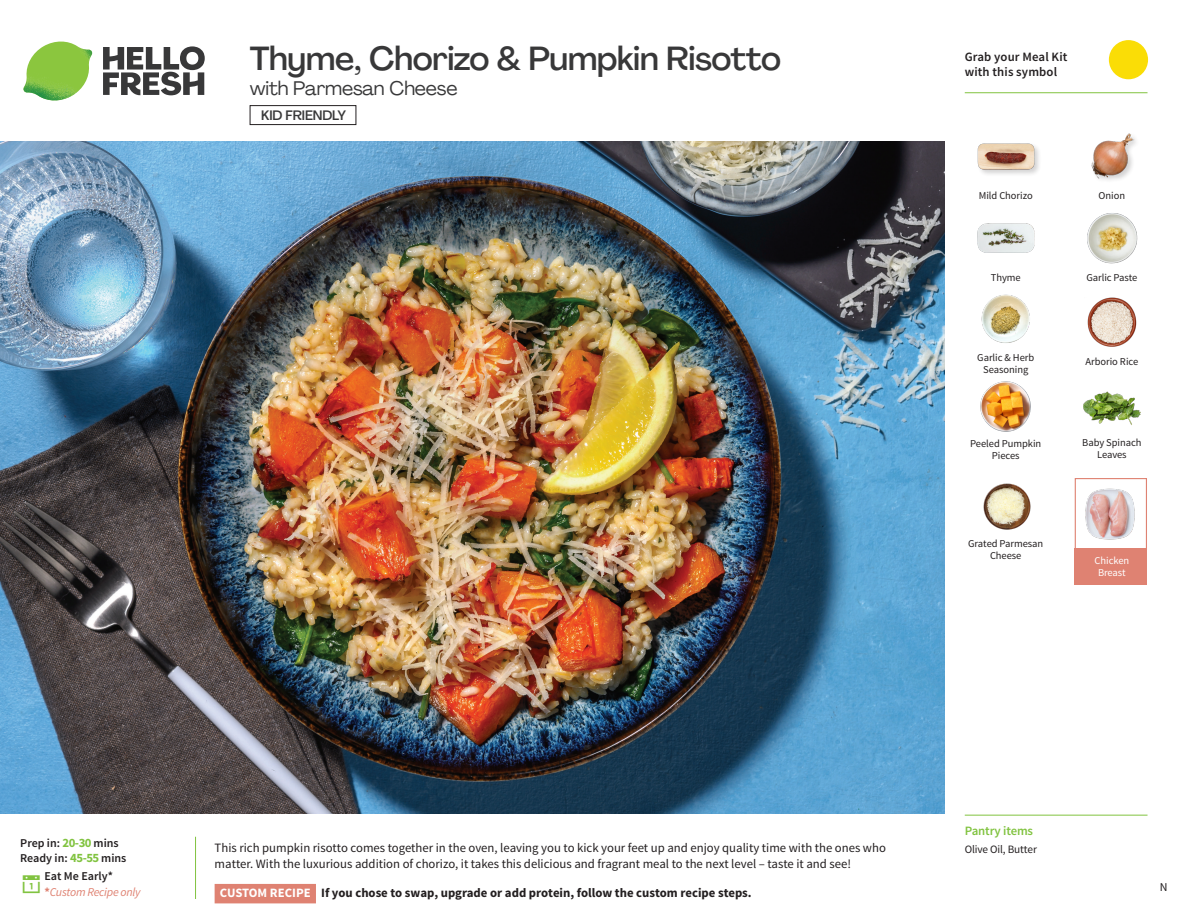
<style>
.page{position:relative;width:1188px;height:918px;background:#fff}
.page>*{position:absolute;margin:0;border:0;box-sizing:border-box;transform-origin:0 0}
._15_Titel_UK{font:500 33px "Agrandir";letter-spacing:-.015em;color:#383839}
._15_Titel_UK-2{font:19.5px "Agrandir";letter-spacing:-.01em;color:#383839}
.t1{font:500 13.5px "Agrandir";letter-spacing:-.01em;color:#383839}
.Step_6_Text_AU{font:12.75px/16.5px "Source Sans Pro";color:#231f20}
.Step_6_Text_AU-2{font:700 12.75px "Source Sans Pro";color:#231f20}
.t2{font:600 12.75px/15px "Source Sans Pro";letter-spacing:.01em;color:#231f20}
._04_Headers_Front{font:600 12.75px "Source Sans Pro";letter-spacing:-.01em;color:#81c340}
._04_Intro{font:600 12px "Source Sans Pro";color:#231f20}
._04_Intro-2{font:italic 12px "Source Sans Pro";letter-spacing:-.02em;color:#df8272}
.t3{font:12px "Source Sans Pro";color:#231f20}
._05_Pantry{font:11.25px "Source Sans Pro";letter-spacing:-.01em;color:#231f20}
._18_FRONT_ingredient{font:10.5px/12px "Source Sans Pro";letter-spacing:-.005em;color:#231f20;text-align:center}
._18_FRONT_ingredient-2{font:10.5px/12px "Source Sans Pro";letter-spacing:-.005em;color:#fff;text-align:center}
.s1{font-weight:700;font-size:12.75px;color:#81c340}
.s2{font-weight:700;font-style:normal}
.s3{color:#fff}
</style>
<div class="page">
<svg style="left:103px;top:46px;width:102px;height:49px"></svg>
<img style="left:23px;top:42px;width:69px;height:59px">
<svg style="left:195px;top:836px;width:121px;height:67px"></svg>
<img style="left:0;top:142px;width:945px;height:672px">
<img style="left:981px;top:294px;width:49px;height:49px">
<img style="left:980px;top:381px;width:51px;height:51px">
<img style="left:1087px;top:297px;width:50px;height:50px">
<img style="left:1083px;top:391px;width:58px;height:34px">
<img style="left:1087px;top:213px;width:51px;height:51px">
<img style="left:977px;top:223px;width:57px;height:30px">
<div style="left:976px;top:142px;width:66px;height:35px;background:#231f20;opacity:.2"></div>
<img style="left:977px;top:142px;width:57px;height:35px">
<img style="left:1091px;top:133px;width:45px;height:47px">
<img style="left:983px;top:483px;width:48px;height:47px">
<div style="left:1075px;top:478px;width:72px;height:72px;border:1px solid #df8272"></div>
<div style="left:1075px;top:548px;width:72px;height:37px;background:#df8272"></div>
<img style="left:1085px;top:488px;width:50px;height:52px">
<hr style="left:965px;top:815px;width:183px;height:1px;background:#81c340">
<svg style="left:1091px;top:40px;width:58px;height:54px"></svg>
<hr style="left:965px;top:92px;width:183px;height:1px;background:#81c340">
<div style="left:250px;top:105px;width:106px;height:20px;border:1px solid #231f20"></div>
<p class="_15_Titel_UK" style="left:250px;top:38px;width:533px">Thyme, Chorizo &amp; Pumpkin Risotto</p>
<p class="_15_Titel_UK-2" style="left:250px;top:76px;width:209px">with Parmesan Cheese</p>
<p class="t1" style="left:261px;top:107px;width:86px">KID FRIENDLY</p>
<p class="t2" style="left:965px;top:50px;width:104px">Grab your Meal Kit with this symbol</p>
<p class="_18_FRONT_ingredient" style="left:979px;top:189px;width:55px">Mild Chorizo</p>
<p class="_18_FRONT_ingredient" style="left:1099px;top:189px;width:28px">Onion</p>
<p class="_18_FRONT_ingredient" style="left:991px;top:271px;width:31px">Thyme</p>
<p class="_18_FRONT_ingredient" style="left:1086px;top:271px;width:53px">Garlic Paste</p>
<p class="_18_FRONT_ingredient" style="left:977px;top:352px;width:58px">Garlic &amp; Herb<br>Seasoning</p>
<p class="_18_FRONT_ingredient" style="left:1086px;top:355px;width:54px">Arborio Rice</p>
<p class="_18_FRONT_ingredient" style="left:970px;top:437px;width:73px">Peeled Pumpkin<br>Pieces</p>
<p class="_18_FRONT_ingredient" style="left:1082px;top:437px;width:61px">Baby Spinach<br>Leaves</p>
<p class="_18_FRONT_ingredient" style="left:968px;top:537px;width:77px">Grated Parmesan<br>Cheese</p>
<p class="_18_FRONT_ingredient-2" style="left:1095px;top:555px;width:36px">Chicken<br>Breast</p>
<p class="_04_Intro" style="left:20px;top:835px;width:100px">Prep in: <span class="s1">20-30</span> mins</p>
<p class="_04_Intro" style="left:20px;top:850px;width:108px">Ready in: <span class="s1">45-55</span> mins</p>
<p class="_04_Intro" style="left:44px;top:869px;width:70px">Eat Me Early*</p>
<p class="_04_Intro-2" style="left:44px;top:885px;width:98px"><span class="s2">*</span>Custom Recipe only</p>
<p class="Step_6_Text_AU" style="left:215px;top:839px;width:673px">This rich pumpkin risotto comes together in the oven, leaving you to kick your feet up and enjoy quality time with the ones who matter. With the luxurious addition of chorizo, it takes this delicious and fragrant meal to the next level – taste it and see!</p>
<p class="Step_6_Text_AU-2" style="left:220px;top:885px;width:533px"><span class="s3">CUSTOM RECIPE</span> If you chose to swap, upgrade or add protein, follow the custom recipe steps.</p>
<p class="_04_Headers_Front" style="left:965px;top:822px;width:70px">Pantry items</p>
<p class="_05_Pantry" style="left:965px;top:842px;width:74px">Olive Oil, Butter</p>
<p class="t3" style="left:1160px;top:879px;width:9px">N</p>
</div>
